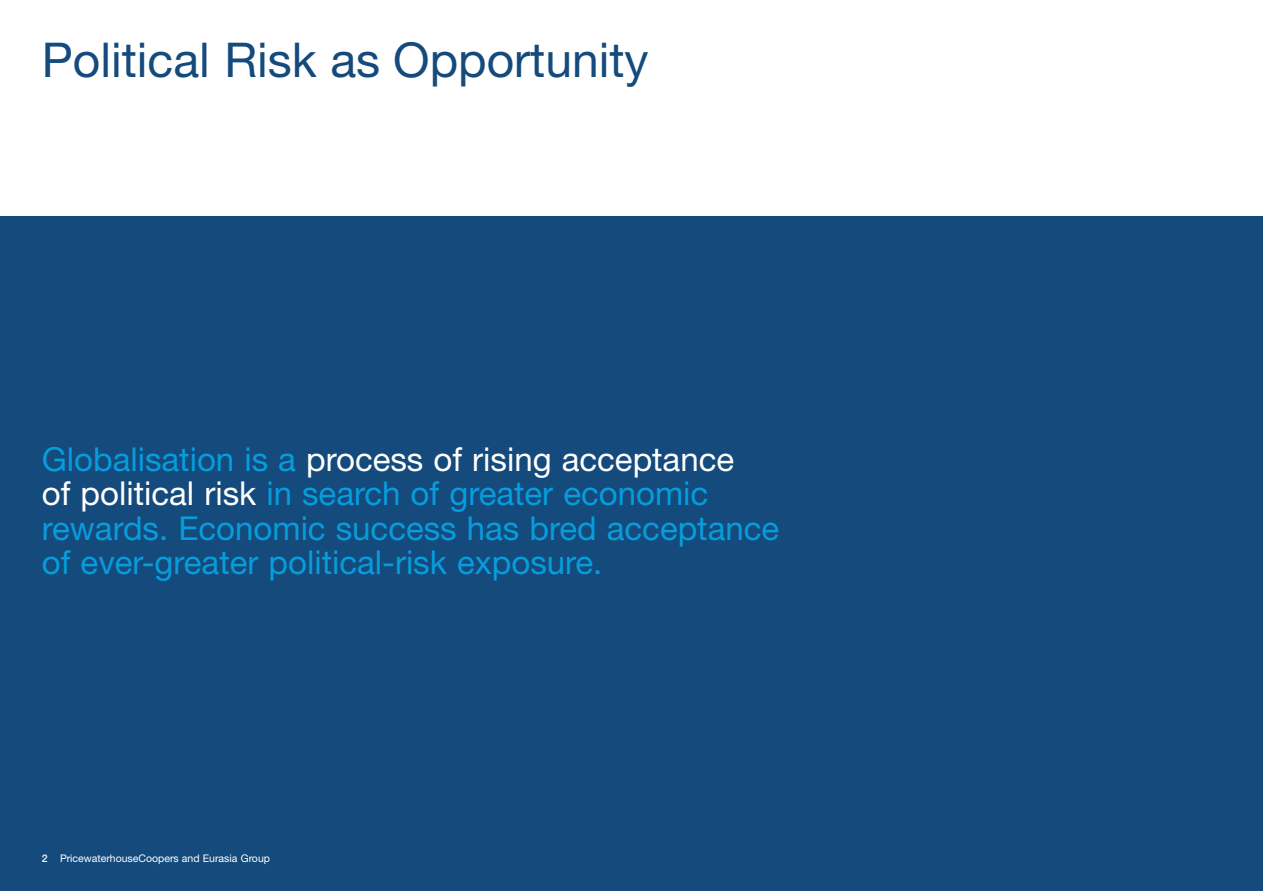
<style>
.page{position:relative;width:1263px;height:891px;background:#fff}
.page>*{position:absolute;margin:0;border:0;box-sizing:border-box;transform-origin:0 0}
.t1{font:48px "Helvetica Neue";color:#144a7c}
.t2{font:33px/34.5px "Helvetica Neue";color:#069ddc}
.t3{font:10.5px "Helvetica Neue";color:#fff}
.s1{color:#fff}
.s2{font-weight:500}
</style>
<div class="page">
<div style="left:0;top:216px;width:1262px;height:675px;background:#144a7c"></div>
<h1 class="t1" style="left:42px;top:43px;width:608px">Political Risk as Opportunity</h1>
<p class="t2" style="left:42px;top:445px;width:739px">Globalisation is a <span class="s1">process of rising acceptance<br>of political risk</span> in search of greater economic rewards. Economic success has bred acceptance of ever-greater political-risk exposure.</p>
<p class="t3" style="left:42px;top:855px;width:230px"><span class="s2">2</span> PricewaterhouseCoopers and Eurasia Group</p>
</div>
